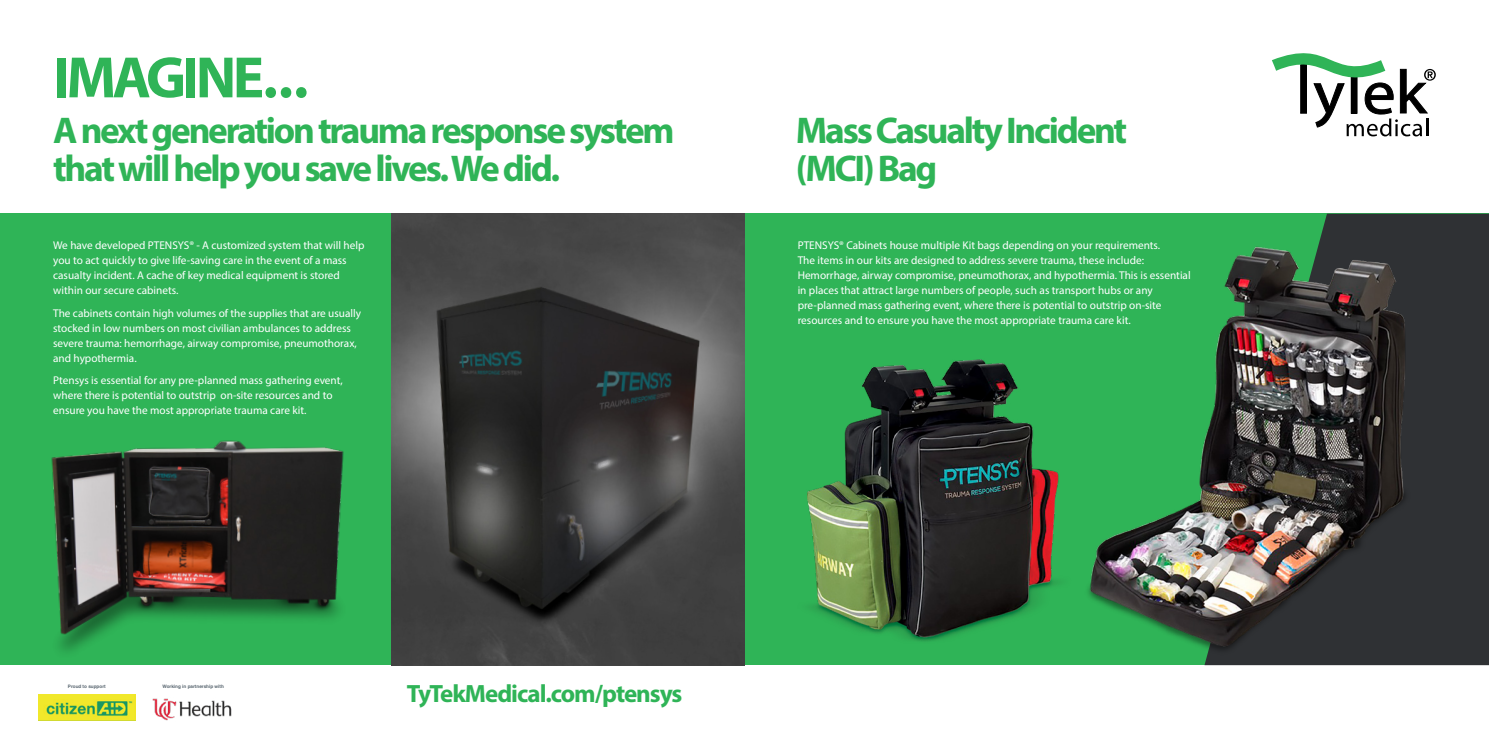
<style>
.page{position:relative;width:1489px;height:745px;background:#fff}
.page>*{position:absolute;margin:0;border:0;box-sizing:border-box;transform-origin:0 0}
.t1{font:700 58.75px "Myriad Pro";letter-spacing:-.06em;color:#2fb457}
.t2{font:700 37.25px/37.5px "Myriad Pro";letter-spacing:-.06em;color:#2fb457}
.t3{font:700 25px "Myriad Pro";letter-spacing:-.04em;color:#2fb457}
.t4{font:11.25px/15px "Myriad Pro";color:#fff}
.t5{font:700 4.62px "Helvetica";color:#596670}
</style>
<div class="page">
<img style="left:152px;top:698px;width:80px;height:23px">
<div style="left:0;top:213px;width:1488px;height:451px;background:#2fb457"></div>
<img style="left:391px;top:213px;width:353px;height:451px">
<img style="left:31px;top:440px;width:345px;height:225px">
<img style="left:39px;top:694px;width:96px;height:25px">
<svg style="left:1272px;top:53px;width:163px;height:83px"></svg>
<img style="left:807px;top:359px;width:252px;height:283px">
<div style="left:1325px;top:213px;width:163px;height:451px;background:#2f3134"></div>
<img style="left:1070px;top:220px;width:350px;height:446px">
<h1 class="t1" style="left:53px;top:39px;width:257px">IMAGINE...</h1>
<h2 class="t2" style="left:53px;top:110px;width:623px">A next generation trauma response system that will help you save lives. We did.</h2>
<p class="t4" style="left:53px;top:238px;width:313px">We have developed PTENSYS® - A customized system that will help you to act quickly to give life-saving care in the event of a mass casualty incident. A cache of key medical equipment is stored within our secure cabinets.</p>
<p class="t4" style="left:53px;top:305px;width:309px">The cabinets contain high volumes of the supplies that are usually stocked in low numbers on most civilian ambulances to address severe trauma: hemorrhage, airway compromise, pneumothorax, and hypothermia.</p>
<p class="t4" style="left:53px;top:372px;width:291px">Ptensys is essential for any pre-planned mass gathering event, where there is potential to outstrip on-site resources and to ensure you have the most appropriate trauma care kit.</p>
<p class="t5" style="left:68px;top:683px;width:39px">Proud to support</p>
<p class="t5" style="left:162px;top:683px;width:63px">Working in partnership with</p>
<h3 class="t3" style="left:407px;top:677px;width:277px">TyTekMedical.com/ptensys</h3>
<h2 class="t2" style="left:795px;top:110px;width:333px">Mass Casualty Incident (MCI) Bag</h2>
<p class="t4" style="left:797px;top:238px;width:394px">PTENSYS® Cabinets house multiple Kit bags depending on your requirements.<br>The items in our kits are designed to address severe trauma, these include:<br>Hemorrhage, airway compromise, pneumothorax, and hypothermia. This is essential in places that attract large numbers of people, such as transport hubs or any pre-planned mass gathering event, where there is potential to outstrip on-site resources and to ensure you have the most appropriate trauma care kit.</p>
</div>
